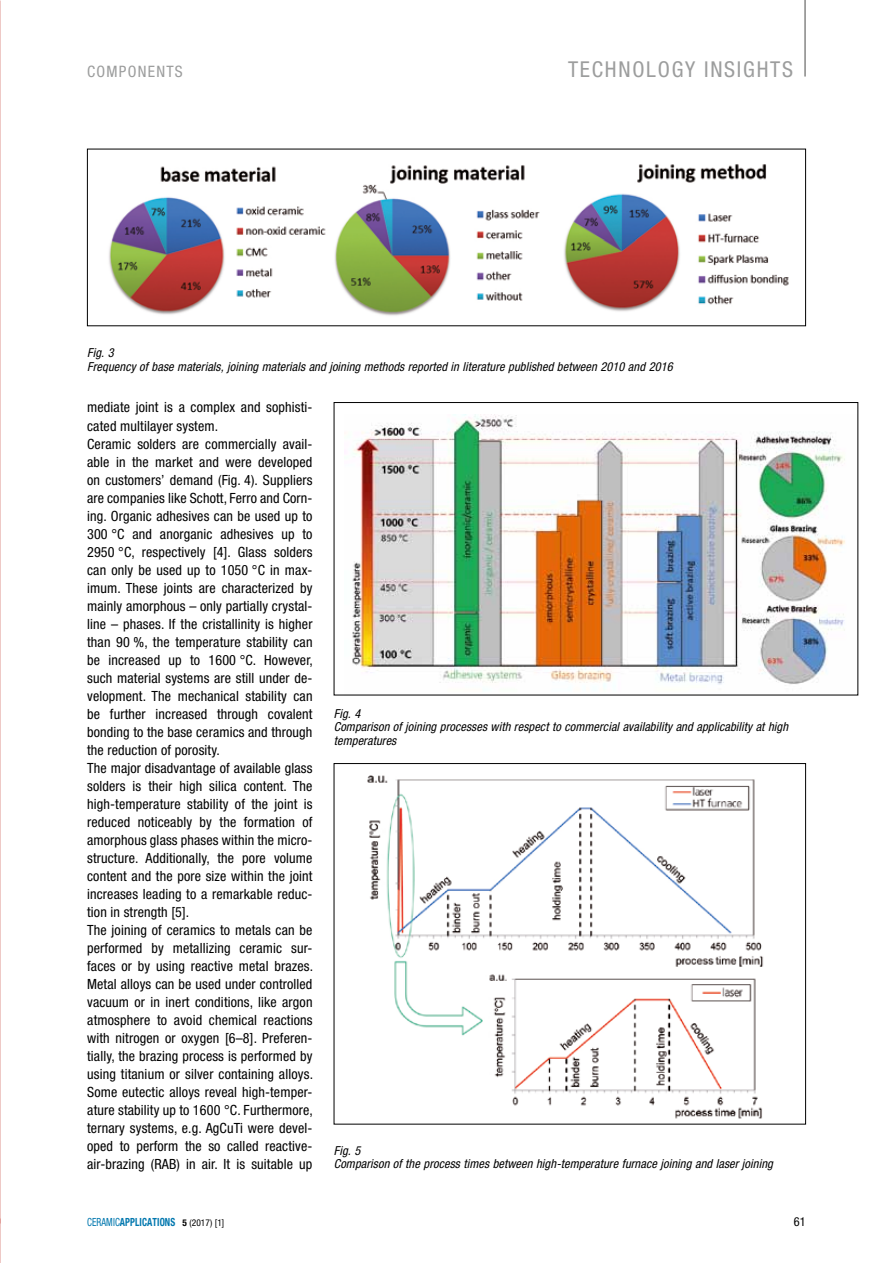
<style>
.page{position:relative;width:893px;height:1263px;background:#fff}
.page>*{position:absolute;margin:0;border:0;box-sizing:border-box;transform-origin:0 0}
.t1{font:condensed 21.9px "Helvetica Neue";letter-spacing:.08em;color:#9c9d9d}
.t2{font:condensed 15.75px "Helvetica Neue";letter-spacing:.08em;color:#9c9d9d}
.t3{font:condensed 14.1px/18px "Helvetica Neue";letter-spacing:.01em;color:#000}
.t4{font:italic condensed 12.3px/13.5px "Helvetica Neue";letter-spacing:.01em;color:#000}
.t5{font:condensed 12.3px "Helvetica Neue";color:#000}
.t6{font:700 condensed 11.25px "Helvetica Neue";letter-spacing:.01em;color:#0077ae;scale:.83 1}
.s1{font-weight:400}
.s2{font-size:9.3px;color:#000}
.s3{font-weight:400;font-size:9.3px;color:#000}
</style>
<div class="page">
<hr style="left:804px;top:0;width:2px;height:77px;background:#878786">
<img style="left:109px;top:164px;width:680px;height:152px">
<img style="left:344px;top:414px;width:501px;height:273px">
<div style="left:334px;top:402px;width:524px;height:293px;border:1px solid #000"></div>
<img style="left:367px;top:775px;width:397px;height:344px">
<p class="t2" style="left:87px;top:62px;width:97px">COMPONENTS</p>
<h1 class="t1" style="left:568px;top:56px;width:227px">TECHNOLOGY INSIGHTS</h1>
<p class="t4" style="left:87px;top:346px;width:587px">Fig. 3<br>Frequency of base materials, joining materials and joining methods reported in literature published between 2010 and 2016</p>
<p class="t3" style="left:87px;top:398px;width:227px">mediate joint is a complex and sophisti&shy;cated multilayer system.<br>Ceramic solders are commercially avail&shy;able in the market and were developed on customers’ demand (Fig. 4). Suppliers are companies like Schott, Ferro and Corn&shy;ing. Organic adhesives can be used up to 300 °C and anorganic adhesives up to 2950 °C, respectively [4]. Glass solders can only be used up to 1050 °C in max&shy;imum. These joints are characterized by mainly amorphous – only partially crystal&shy;line – phases. If the cristallinity is higher than 90 %, the temperature stability can be increased up to 1600 °C. However, such material systems are still under de&shy;velopment. The mechanical stability can be further increased through covalent bonding to the base ceramics and through the reduction of porosity.<br>The major disadvantage of available glass solders is their high silica content. The high-temperature stability of the joint is reduced noticeably by the formation of amorphous glass phases within the micro&shy;structure. Additionally, the pore volume content and the pore size within the joint increases leading to a remarkable reduc&shy;tion in strength [5].<br>The joining of ceramics to metals can be performed by metallizing ceramic sur&shy;faces or by using reactive metal brazes.<br>Metal alloys can be used under controlled vacuum or in inert conditions, like argon atmosphere to avoid chemical reactions with nitrogen or oxygen [6–8]. Preferen&shy;tially, the brazing process is performed by using titanium or silver containing alloys.<br>Some eutectic alloys reveal high-temper&shy;ature stability up to 1600 °C. Furthermore, ternary systems, e.g. AgCuTi were devel&shy;oped to perform the so called reactive&shy;air-brazing (RAB) in air. It is suitable up</p>
<p class="t4" style="left:334px;top:707px;width:456px">Fig. 4<br>Comparison of joining processes with respect to commercial availability and applicability at high temperatures</p>
<p class="t4" style="left:334px;top:1144px;width:441px">Fig. 5<br>Comparison of the process times between high-temperature furnace joining and laser joining</p>
<p class="t6" style="left:87px;top:1215px;width:167px"><span class="s1">CERAMIC</span>APPLICATIONS <span class="s2">5</span> <span class="s3">(2017) [1]</span></p>
<p class="t5" style="left:794px;top:1214px;width:14px">61</p>
</div>
